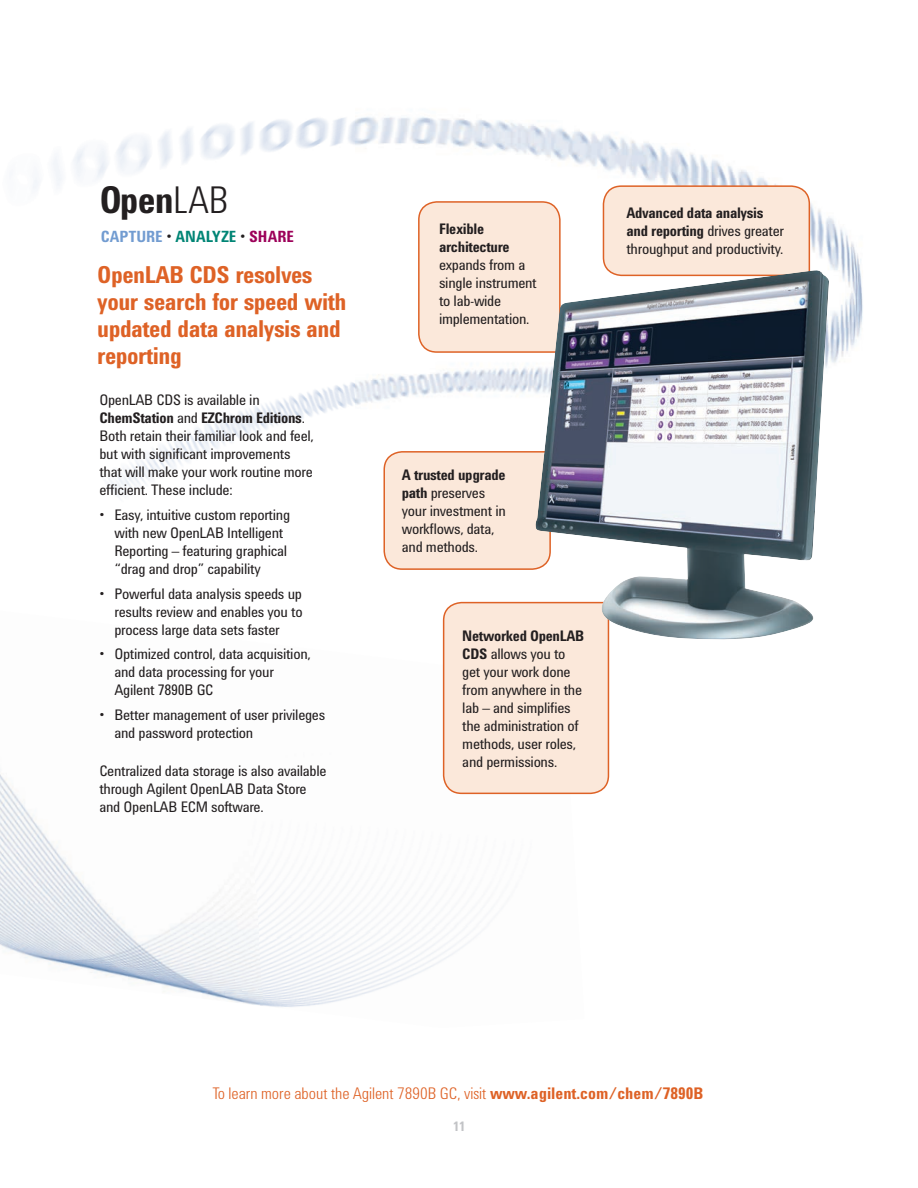
<style>
.page{position:relative;width:918px;height:1188px;background:#fff}
.page>*{position:absolute;margin:0;border:0;box-sizing:border-box;transform-origin:0 0}
.t1{font:700 37.95px "Agilent Condensed CFF";color:#231f20}
.t2{font:700 24px/27px "Agilent Condensed CFF";letter-spacing:-.02em;color:#de6226}
.t3{font:300 16.5px "Agilent Condensed CFF";color:#de6226}
.t4{font:700 15.9px "Agilent Condensed CFF";letter-spacing:.005em;color:#729cd1}
.t5{font:15px/18px "Agilent Condensed CFF";letter-spacing:-.02em;color:#231f20}
.t6{font:700 15px/18px "Agilent Condensed CFF";letter-spacing:-.02em;color:#231f20}
.t7{font:700 13.5px "Agilent Condensed CFF";color:#c2c3c6}
.s1{font-weight:300}
.s2{color:#231f20}
.s3{color:#008575}
.s4{color:#9c0159}
.s5{font-weight:700}
</style>
<div class="page">
<img style="left:33px;top:116px;width:830px;height:381px">
<img style="left:0;top:774px;width:88px;height:115px">
<img style="left:0;top:889px;width:262px;height:100px">
<img style="left:181px;top:989px;width:83px;height:18px">
<svg style="left:417px;top:200px;width:144px;height:154px;background:#fae5d7"></svg>
<svg style="left:383px;top:450px;width:152px;height:120px;background:#fae4d4"></svg>
<div style="left:442px;top:601px;width:168px;height:194px;background:#fbe8da"></div>
<div style="left:602px;top:185px;width:209px;height:85px;background:#fbe8da"></div>
<img style="left:535px;top:270px;width:294px;height:370px">
<h1 class="t1" style="left:99px;top:186px;width:131px">Open<span class="s1">LAB</span></h1>
<p class="t4" style="left:101px;top:231px;width:195px">CAPTURE <span class="s2">•</span> <span class="s3">ANALYZE</span> <span class="s2">•</span> <span class="s4">SHARE</span></p>
<h2 class="t2" style="left:97px;top:263px;width:251px">OpenLAB CDS resolves your search for speed with updated data analysis and reporting</h2>
<p class="t5" style="left:99px;top:392px;width:216px">OpenLAB CDS is available in <span class="s5">ChemStation</span> and <span class="s5">EZChrom Editions</span>.<br>Both retain their familiar look and feel, but with significant improvements that will make your work routine more efficient. These include:</p>
<p class="t5" style="left:114px;top:507px;width:177px;text-indent:-15px">• Easy, intuitive custom reporting with new OpenLAB Intelligent<br>Reporting – featuring graphical “drag and drop” capability</p>
<p class="t5" style="left:114px;top:586px;width:190px;text-align:justify;text-indent:-15px">• Powerful data analysis speeds up results review and enables you to process large data sets faster</p>
<p class="t5" style="left:114px;top:646px;width:198px;text-indent:-15px">• Optimized control, data acquisition, and data processing for your<br>Agilent 7890B GC</p>
<p class="t5" style="left:114px;top:707px;width:212px;text-indent:-15px">• Better management of user privileges and password protection</p>
<p class="t5" style="left:99px;top:763px;width:229px">Centralized data storage is also available through Agilent OpenLAB Data Store and OpenLAB ECM software.</p>
<p class="t6" style="left:439px;top:221px;width:72px">Flexible architecture</p>
<p class="t5" style="left:439px;top:257px;width:99px">expands from a single instrument to lab-wide implementation.</p>
<p class="t5" style="left:626px;top:204px;width:159px"><span class="s5">Advanced data analysis and reporting</span> drives greater throughput and productivity.</p>
<p class="t5" style="left:402px;top:467px;width:106px"><span class="s5">A trusted upgrade path</span> preserves your investment in workflows, data, and methods.</p>
<p class="t5" style="left:462px;top:628px;width:123px"><span class="s5">Networked OpenLAB<br>CDS</span> allows you to get your work done from anywhere in the lab – and simplifies the administration of methods, user roles, and permissions.</p>
<p class="t3" style="left:213px;top:1087px;width:492px">To learn more about the Agilent 7890B GC, visit <span class="s5">www.agilent.com/chem/7890B</span></p>
<p class="t7" style="left:453px;top:1121px;width:14px">11</p>
</div>
